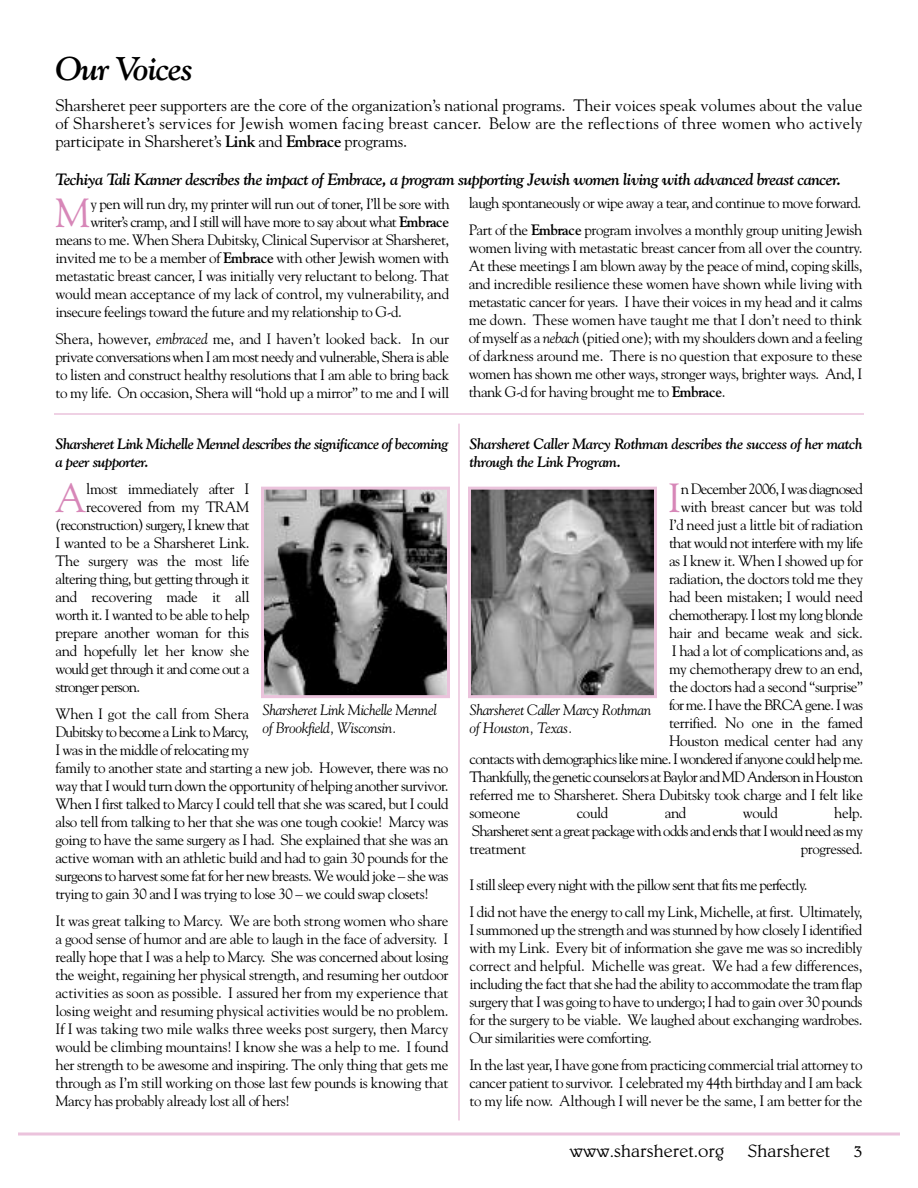
<style>
.page{position:relative;width:918px;height:1188px;background:#fff}
.page>*{position:absolute;margin:0;border:0;box-sizing:border-box;transform-origin:0 0}
.t1{font:40.5px "Goudy";color:#d787b8}
.t2{font:italic 700 33px "Goudy Old Style BT";letter-spacing:-.025em;color:#000}
.t3{font:300 18px "Belwe";color:#000}
.t4{font:16.5px/18px "Goudy";letter-spacing:-.015em;color:#000;text-align:justify}
.t5{font:italic 700 16.5px "Goudy Old Style BT";letter-spacing:-.025em;color:#000}
.t6{font:15px/18px "Goudy";letter-spacing:-.035em;color:#000;text-align:justify}
.t7{font:italic 700 15px/18px "Goudy Old Style BT";letter-spacing:-.025em;color:#000}
.t8{font:15px "Goudy";letter-spacing:-.055em;color:#000}
.t9{font:italic 15px/18px "Goudy";letter-spacing:-.025em;color:#000}
.t10{font:15px "Goudy";letter-spacing:-.015em;color:#000}
.s1{font-weight:700}
.s2{font-style:italic}
</style>
<div class="page">
<svg style="left:18px;top:1132px;width:882px;height:4px;background:#efd1e4"></svg>
<hr style="left:458px;top:424px;width:2px;height:697px;background:#ebc3dc">
<hr style="left:54px;top:413px;width:810px;height:2px;background:#ebc3dc">
<img style="left:265px;top:491px;width:181px;height:203px">
<div style="left:261px;top:487px;width:189px;height:211px;border:3px solid #ebc3dc"></div>
<img style="left:472px;top:491px;width:181px;height:203px">
<div style="left:468px;top:487px;width:189px;height:211px;border:3px solid #ebc3dc"></div>
<h2 class="t2" style="left:56px;top:55px;width:139px">Our Voices</h2>
<p class="t4" style="left:56px;top:97px;width:809px">Sharsheret peer supporters are the core of the organization’s national programs. Their voices speak volumes about the value of Sharsheret’s services for Jewish women facing breast cancer. Below are the reflections of three women who actively participate in Sharsheret’s <span class="s1">Link</span> and <span class="s1">Embrace</span> programs.</p>
<p class="t5" style="left:56px;top:172px;width:787px">Techiya Tali Kanner describes the impact of Embrace, a program supporting Jewish women living with advanced breast cancer.</p>
<h1 class="t1" style="left:55px;top:190px;width:38px">M</h1>
<p class="t6" style="left:90px;top:195px;width:361px">y pen will run dry, my printer will run out of toner, I’ll be sore with</p>
<p class="t6" style="left:90px;top:213px;width:360px">writer’s cramp, and I still will have more to say about what <span class="s1">Embrace</span></p>
<p class="t6" style="left:56px;top:231px;width:395px">means to me. When Shera Dubitsky, Clinical Supervisor at Sharsheret,</p>
<p class="t6" style="left:55px;top:249px;width:395px">invited me to be a member of <span class="s1">Embrace</span> with other Jewish women with</p>
<p class="t6" style="left:55px;top:267px;width:395px">metastatic breast cancer, I was initially very reluctant to belong. That</p>
<p class="t10" style="left:55px;top:285px;width:395px">would mean acceptance of my lack of control, my vulnerability, and</p>
<p class="t6" style="left:56px;top:303px;width:348px">insecure feelings toward the future and my relationship to G-d.</p>
<p class="t6" style="left:55px;top:330px;width:395px">Shera, however, <span class="s2">embraced</span> me, and I haven’t looked back. In our private conversations when I am most needy and vulnerable, Shera is able to listen and construct healthy resolutions that I am able to bring back to my life. On occasion, Shera will “hold up a mirror” to me and I will</p>
<p class="t6" style="left:469px;top:190px;width:395px;line-height:27px">laugh spontaneously or wipe away a tear, and continue to move forward.<br>Part of the <span class="s1">Embrace</span> program involves a monthly group uniting Jewish</p>
<p class="t6" style="left:469px;top:239px;width:395px">women living with metastatic breast cancer from all over the country.<br>At these meetings I am blown away by the peace of mind, coping skills, and incredible resilience these women have shown while living with metastatic cancer for years. I have their voices in my head and it calms me down. These women have taught me that I don’t need to think of myself as a <span class="s2">nebach</span> (pitied one); with my shoulders down and a feeling of darkness around me. There is no question that exposure to these women has shown me other ways, stronger ways, brighter ways. And, I thank G-d for having brought me to <span class="s1">Embrace</span>.</p>
<p class="t7" style="left:56px;top:436px;width:394px">Sharsheret Link Michelle Mennel describes the significance of becoming a peer supporter.</p>
<h1 class="t1" style="left:55px;top:475px;width:33px">A</h1>
<p class="t6" style="left:86px;top:480px;width:165px">lmost immediately after I</p>
<p class="t7" style="left:470px;top:436px;width:394px">Sharsheret Caller Marcy Rothman describes the success of her match through the Link Program.</p>
<h1 class="t1" style="left:668px;top:475px;width:15px">I</h1>
<p class="t6" style="left:681px;top:480px;width:184px">n December 2006, I was diagnosed</p>
<p class="t6" style="left:86px;top:498px;width:165px">recovered from my TRAM</p>
<p class="t6" style="left:56px;top:516px;width:196px">(reconstruction) surgery, I knew that</p>
<p class="t6" style="left:56px;top:534px;width:196px">I wanted to be a Sharsheret Link.</p>
<p class="t6" style="left:56px;top:552px;width:196px">The surgery was the most life</p>
<p class="t6" style="left:56px;top:570px;width:196px">altering thing, but getting through it</p>
<p class="t6" style="left:56px;top:588px;width:196px">and recovering made it all</p>
<p class="t6" style="left:56px;top:606px;width:196px">worth it. I wanted to be able to help</p>
<p class="t6" style="left:56px;top:624px;width:195px">prepare another woman for this</p>
<p class="t6" style="left:56px;top:642px;width:196px">and hopefully let her know she</p>
<p class="t6" style="left:56px;top:660px;width:196px">would get through it and come out a</p>
<p class="t6" style="left:56px;top:678px;width:86px">stronger person.</p>
<p class="t6" style="left:55px;top:705px;width:395px;text-align:left">When I got the call from Shera<br>Dubitsky to become a Link to Marcy,<br>I was in the middle of relocating my<br>family to another state and starting a new job. However, there was no way that I would turn down the opportunity of helping another survivor.<br>When I first talked to Marcy I could tell that she was scared, but I could also tell from talking to her that she was one tough cookie! Marcy was going to have the same surgery as I had. She explained that she was an active woman with an athletic build and had to gain 30 pounds for the surgeons to harvest some fat for her new breasts. We would joke – she was trying to gain 30 and I was trying to lose 30 – we could swap closets!</p>
<p class="t6" style="left:55px;top:912px;width:395px">It was great talking to Marcy. We are both strong women who share a good sense of humor and are able to laugh in the face of adversity. I really hope that I was a help to Marcy. She was concerned about losing the weight, regaining her physical strength, and resuming her outdoor activities as soon as possible. I assured her from my experience that losing weight and resuming physical activities would be no problem.<br>If I was taking two mile walks three weeks post surgery, then Marcy would be climbing mountains! I know she was a help to me. I found her strength to be awesome and inspiring. The only thing that gets me through as I’m still working on those last few pounds is knowing that Marcy has probably already lost all of hers!</p>
<p class="t6" style="left:681px;top:498px;width:183px">with breast cancer but was told</p>
<p class="t6" style="left:669px;top:516px;width:196px">I’d need just a little bit of radiation</p>
<p class="t6" style="left:669px;top:534px;width:196px">that would not interfere with my life</p>
<p class="t6" style="left:669px;top:552px;width:196px">as I knew it. When I showed up for</p>
<p class="t6" style="left:669px;top:570px;width:195px">radiation, the doctors told me they</p>
<p class="t6" style="left:669px;top:588px;width:196px">had been mistaken; I would need</p>
<p class="t6" style="left:669px;top:606px;width:196px">chemotherapy. I lost my long blonde</p>
<p class="t6" style="left:669px;top:624px;width:196px">hair and became weak and sick.</p>
<p class="t6" style="left:672px;top:642px;width:193px">I had a lot of complications and, as</p>
<p class="t6" style="left:669px;top:660px;width:196px">my chemotherapy drew to an end,</p>
<p class="t6" style="left:669px;top:678px;width:196px">the doctors had a second “surprise”</p>
<p class="t6" style="left:669px;top:696px;width:196px">for me. I have the BRCA gene. I was</p>
<p class="t6" style="left:669px;top:714px;width:196px">terrified. No one in the famed</p>
<p class="t6" style="left:669px;top:732px;width:196px">Houston medical center had any</p>
<p class="t8" style="left:470px;top:751px;width:395px">contacts with demographics like mine. I wondered if anyone could help me.</p>
<p class="t8" style="left:470px;top:769px;width:395px">Thankfully, the genetic counselors at Baylor and MD Anderson in Houston</p>
<p class="t6" style="left:470px;top:786px;width:395px">referred me to Sharsheret. Shera Dubitsky took charge and I felt like</p>
<p class="t6" style="left:470px;top:804px;width:52px">someone</p>
<p class="t6" style="left:577px;top:804px;width:33px">could</p>
<p class="t6" style="left:665px;top:804px;width:23px">and</p>
<p class="t6" style="left:743px;top:804px;width:37px">would</p>
<p class="t9" style="left:262px;top:701px;width:176px">Sharsheret Link Michelle Mennel of Brookfield, Wisconsin.</p>
<p class="t9" style="left:469px;top:701px;width:183px">Sharsheret Caller Marcy Rothman of Houston, Texas.</p>
<p class="t6" style="left:470px;top:804px;width:395px;text-indent:365px">help.<br>Sharsheret sent a great package with odds and ends that I would need as my treatment</p>
<p class="t6" style="left:801px;top:840px;width:64px">progressed.</p>
<p class="t6" style="left:470px;top:872px;width:395px;line-height:27px">I still sleep every night with the pillow sent that fits me perfectly.<br>I did not have the energy to call my Link, Michelle, at first. Ultimately,</p>
<p class="t6" style="left:470px;top:921px;width:395px">I summoned up the strength and was stunned by how closely I identified with my Link. Every bit of information she gave me was so incredibly correct and helpful. Michelle was great. We had a few differences, including the fact that she had the ability to accommodate the tram flap surgery that I was going to have to undergo; I had to gain over 30 pounds for the surgery to be viable. We laughed about exchanging wardrobes.<br>Our similarities were comforting.</p>
<p class="t6" style="left:470px;top:1056px;width:395px">In the last year, I have gone from practicing commercial trial attorney to cancer patient to survivor. I celebrated my 44th birthday and I am back to my life now. Although I will never be the same, I am better for the</p>
<p class="t3" style="left:570px;top:1145px;width:156px">www.sharsheret.org</p>
<p class="t3" style="left:748px;top:1145px;width:84px">Sharsheret</p>
<p class="t3" style="left:854px;top:1145px;width:10px">3</p>
</div>
